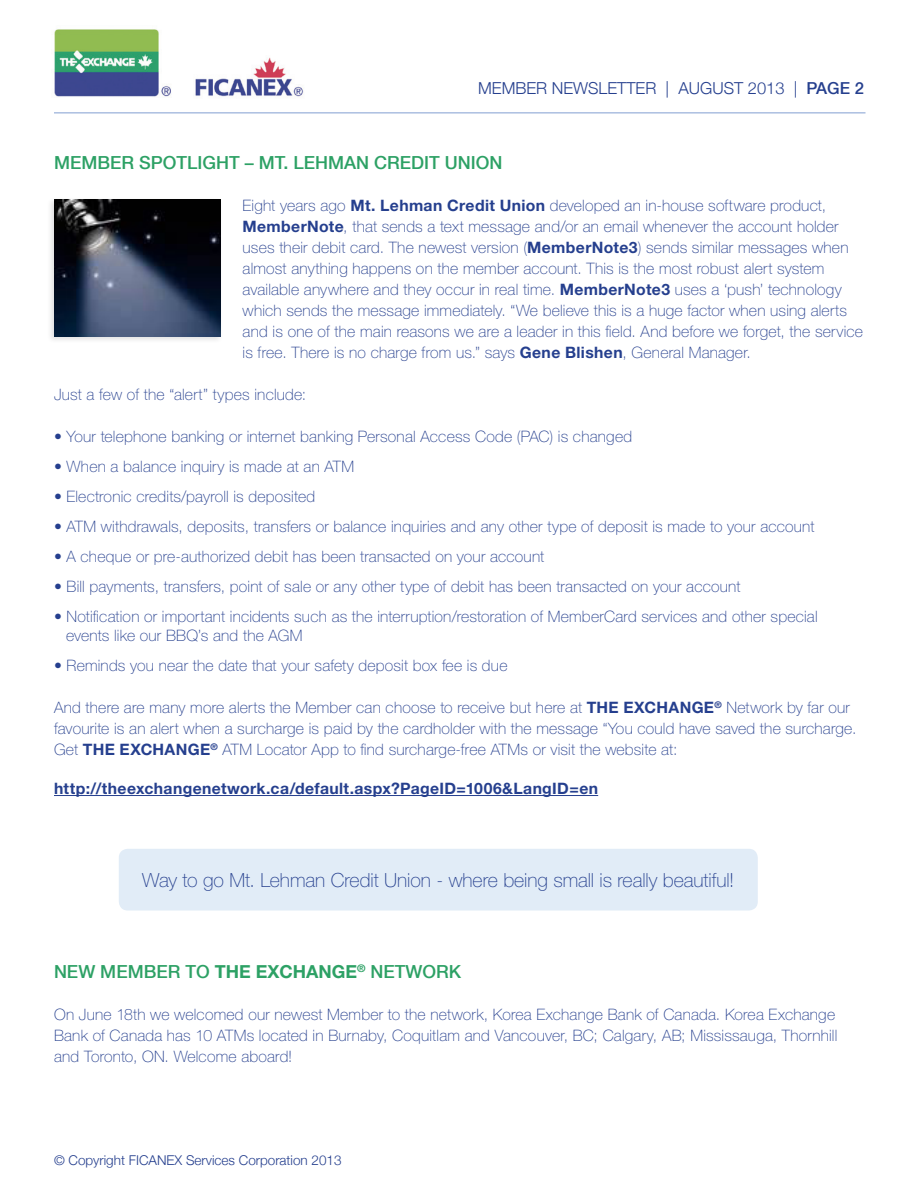
<style>
.page{position:relative;width:918px;height:1188px;background:#fff}
.page>*{position:absolute;margin:0;border:0;box-sizing:border-box;transform-origin:0 0}
.t1{font:100 19.5px "Helvetica Neue LT Std";letter-spacing:-.005em;color:#253f8e}
.t2{font:500 18px "Helvetica Neue";color:#2da165}
.t3{font:300 16.5px "Helvetica Neue";color:#253f8e}
.t4{font:100 15.75px/21px "Helvetica Neue LT Std";letter-spacing:.015em;color:#253f8e}
.t5{font:700 15.75px "Helvetica Neue LT Std";letter-spacing:.02em;color:#253f8e}
.t6{font:300 13.5px "Helvetica Neue";color:#253f8e}
.s1{font-weight:500}
.s2{font-weight:700}
.s3{font-family:"Helvetica Neue LT Std";font-weight:700}
</style>
<div class="page">
<svg style="left:476px;top:113px;width:186px;height:1px"></svg>
<hr style="left:54px;top:112px;width:812px;height:1px;background:#829ed1">
<hr style="left:54px;top:795px;width:544px;height:1px;background:#253f8e">
<img style="left:54px;top:29px;width:117px;height:68px">
<img style="left:195px;top:57px;width:109px;height:40px">
<div style="left:119px;top:849px;width:639px;height:62px;background:#e1ecf7;border-radius:9px"></div>
<div style="left:47px;top:197px;width:176px;height:147px;background:#231f20;opacity:.14"></div>
<img style="left:54px;top:200px;width:166px;height:137px">
<p class="t3" style="left:478px;top:78px;width:387px">MEMBER NEWSLETTER | AUGUST 2013 | <span class="s1">PAGE 2</span></p>
<p class="t2" style="left:54px;top:152px;width:450px">MEMBER SPOTLIGHT – MT. LEHMAN CREDIT UNION</p>
<p class="t4" style="left:243px;top:195px;width:622px">Eight years ago <span class="s2">Mt. Lehman Credit Union</span> developed an in-house software product, <span class="s2">MemberNote</span>, that sends a text message and/or an email whenever the account holder uses their debit card. The newest version (<span class="s2">MemberNote3</span>) sends similar messages when almost anything happens on the member account. This is the most robust alert system available anywhere and they occur in real time. <span class="s2">MemberNote3</span> uses a ‘push’ technology which sends the message immediately. “We believe this is a huge factor when using alerts and is one of the main reasons we are a leader in this field. And before we forget, the service is free. There is no charge from us.” says <span class="s2">Gene Blishen</span>, General Manager.</p>
<p class="t4" style="left:54px;top:384px;width:254px">Just a few of the “alert” types include:</p>
<p class="t4" style="left:54px;top:426px;width:580px">• Your telephone banking or internet banking Personal Access Code (PAC) is changed</p>
<p class="t4" style="left:54px;top:456px;width:302px">• When a balance inquiry is made at an ATM</p>
<p class="t4" style="left:54px;top:486px;width:263px">• Electronic credits/payroll is deposited</p>
<p class="t4" style="left:54px;top:516px;width:762px">• ATM withdrawals, deposits, transfers or balance inquiries and any other type of deposit is made to your account</p>
<p class="t4" style="left:54px;top:546px;width:492px">• A cheque or pre-authorized debit has been transacted on your account</p>
<p class="t4" style="left:54px;top:576px;width:688px">• Bill payments, transfers, point of sale or any other type of debit has been transacted on your account</p>
<p class="t4" style="left:66px;top:607px;width:753px;line-height:18.9px;text-indent:-12px">• Notification or important incidents such as the interruption/restoration of MemberCard services and other special events like our BBQ’s and the AGM</p>
<p class="t4" style="left:54px;top:655px;width:455px">• Reminds you near the date that your safety deposit box fee is due</p>
<p class="t4" style="left:54px;top:697px;width:804px">And there are many more alerts the Member can choose to receive but here at <span class="s2">THE EXCHANGE</span><sup>®</sup> Network by far our favourite is an alert when a surcharge is paid by the cardholder with the message “You could have saved the surcharge.<br>Get <span class="s2">THE EXCHANGE</span><sup>®</sup> ATM Locator App to find surcharge-free ATMs or visit the website at:</p>
<p class="t5" style="left:54px;top:779px;width:546px">http://theexchangenetwork.ca/default.aspx?PageID=1006&amp;LangID=en</p>
<p class="t1" style="left:142px;top:869px;width:593px">Way to go Mt. Lehman Credit Union - where being small is really beautiful!</p>
<p class="t2" style="left:54px;top:961px;width:409px">NEW MEMBER TO <span class="s3">THE EXCHANGE</span><sup>®</sup> NETWORK</p>
<p class="t4" style="left:54px;top:1004px;width:785px">On June 18th we welcomed our newest Member to the network, Korea Exchange Bank of Canada. Korea Exchange<br>Bank of Canada has 10 ATMs located in Burnaby, Coquitlam and Vancouver, BC; Calgary, AB; Mississauga, Thornhill and Toronto, ON. Welcome aboard!</p>
<p class="t6" style="left:54px;top:1152px;width:289px">© Copyright FICANEX Services Corporation 2013</p>
</div>
